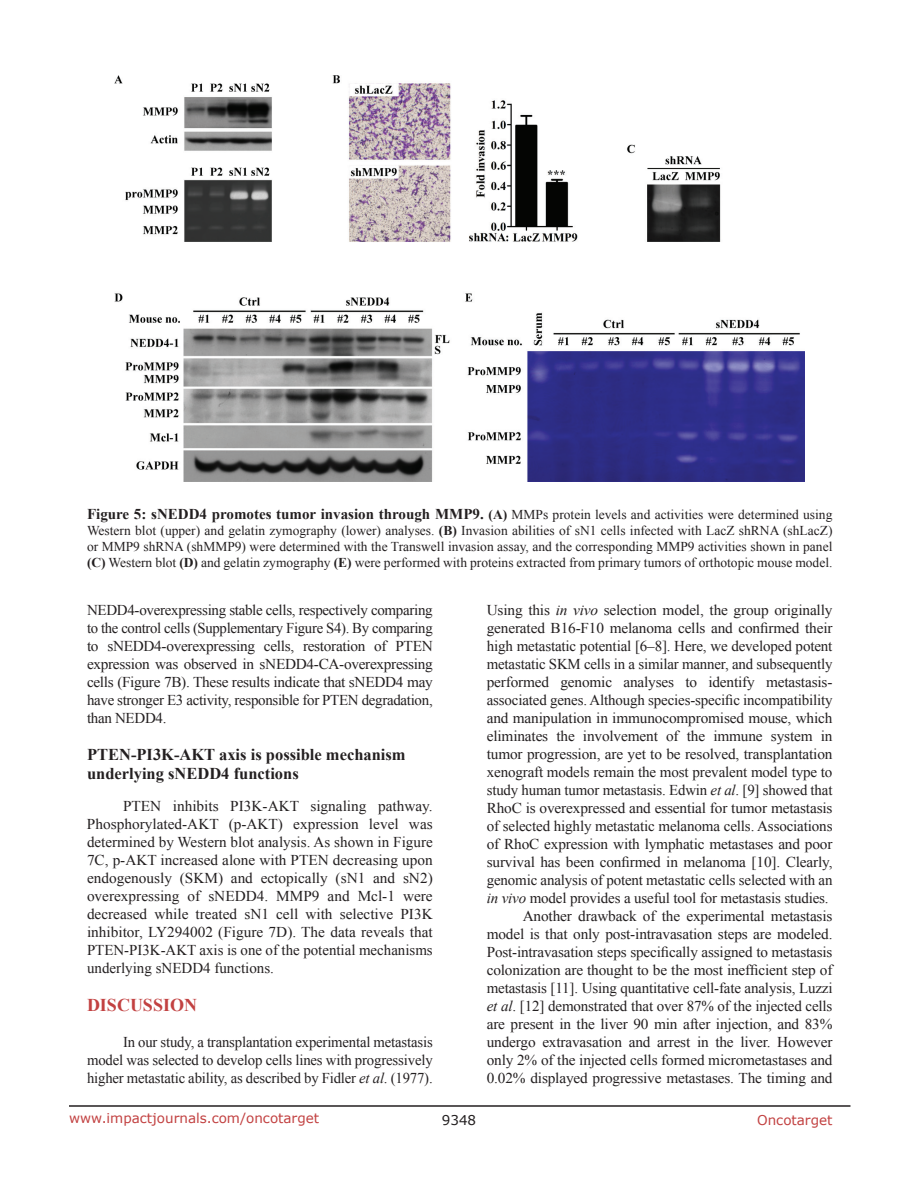
<style>
.page{position:relative;width:918px;height:1188px;background:#fff}
.page>*{position:absolute;margin:0;border:0;box-sizing:border-box;transform-origin:0 0}
.t1{font:700 18px "Times New Roman";color:#c24141}
.t2{font:700 16.5px/19.8px "Times New Roman";color:#231f20}
.t3{font:15px/18px "Times New Roman";letter-spacing:-.01em;color:#231f20;text-align:justify}
.t4{font:13.5px/16.2px "Times New Roman";color:#231f20;text-align:justify}
.t5{font:13.5px "Verdana";color:#c24141}
.t6{font:13.5px "Verdana";color:#231f20}
.s1{font-weight:700;font-size:15px}
.s2{font-weight:700}
.s3{font-style:italic}
</style>
<div class="page">
<hr style="left:69px;top:1105px;width:781px;height:2px;background:#231f20">
<img style="left:115px;top:75px;width:690px;height:406px">
<p class="t4" style="left:87px;top:506px;width:747px"><span class="s1">Figure 5: sNEDD4 promotes tumor invasion through MMP9.</span> <span class="s2">(A)</span> MMPs protein levels and activities were determined using Western blot (upper) and gelatin zymography (lower) analyses. <span class="s2">(B)</span> Invasion abilities of sN1 cells infected with LacZ shRNA (shLacZ) or MMP9 shRNA (shMMP9) were determined with the Transwell invasion assay, and the corresponding MMP9 activities shown in panel <span class="s2">(C)</span> Western blot <span class="s2">(D)</span> and gelatin zymography <span class="s2">(E)</span> were performed with proteins extracted from primary tumors of orthotopic mouse model.</p>
<p class="t3" style="left:87px;top:601px;width:347px">NEDD4-overexpressing stable cells, respectively comparing to the control cells (Supplementary Figure S4). By comparing to sNEDD4-overexpressing cells, restoration of PTEN expression was observed in sNEDD4-CA-overexpressing cells (Figure 7B). These results indicate that sNEDD4 may have stronger E3 activity, responsible for PTEN degradation, than NEDD4.</p>
<p class="t2" style="left:87px;top:744px;width:320px">PTEN-PI3K-AKT axis is possible mechanism underlying sNEDD4 functions</p>
<p class="t3" style="left:87px;top:797px;width:347px;text-indent:36px">PTEN inhibits PI3K-AKT signaling pathway.<br>Phosphorylated-AKT (p-AKT) expression level was determined by Western blot analysis. As shown in Figure 7C, p-AKT increased alone with PTEN decreasing upon endogenously (SKM) and ectopically (sN1 and sN2) overexpressing of sNEDD4. MMP9 and Mcl-1 were decreased while treated sN1 cell with selective PI3K inhibitor, LY294002 (Figure 7D). The data reveals that PTEN-PI3K-AKT axis is one of the potential mechanisms underlying sNEDD4 functions.</p>
<p class="t1" style="left:87px;top:993px;width:112px">DISCUSSION</p>
<p class="t3" style="left:87px;top:1033px;width:347px;text-indent:36px">In our study, a transplantation experimental metastasis model was selected to develop cells lines with progressively higher metastatic ability, as described by Fidler <span class="s3">et al</span>. (1977).</p>
<p class="t3" style="left:487px;top:601px;width:347px;text-align:right">Using this <span class="s3">in vivo</span> selection model, the group originally generated B16-F10 melanoma cells and confirmed their high metastatic potential [6–8]. Here, we developed potent metastatic SKM cells in a similar manner, and subsequently performed genomic analyses to identify metastasis&shy;associated genes. Although species-specific incompatibility and manipulation in immunocompromised mouse, which eliminates the involvement of the immune system in tumor progression, are yet to be resolved, transplantation xenograft models remain the most prevalent model type to study human tumor metastasis. Edwin <span class="s3">et al</span>. [9] showed that RhoC is overexpressed and essential for tumor metastasis of selected highly metastatic melanoma cells. Associations of RhoC expression with lymphatic metastases and poor survival has been confirmed in melanoma [10]. Clearly, genomic analysis of potent metastatic cells selected with an <span class="s3">in vivo</span> model provides a useful tool for metastasis studies.<br>Another drawback of the experimental metastasis model is that only post-intravasation steps are modeled.<br>Post-intravasation steps specifically assigned to metastasis colonization are thought to be the most inefficient step of metastasis [11]. Using quantitative cell-fate analysis, Luzzi <span class="s3">et al</span>. [12] demonstrated that over 87% of the injected cells are present in the liver 90 min after injection, and 83% undergo extravasation and arrest in the liver. However only 2% of the injected cells formed micrometastases and 0.02% displayed progressive metastases. The timing and</p>
<p class="t5" style="left:69px;top:1109px;width:252px">www.impactjournals.com/oncotarget</p>
<p class="t6" style="left:442px;top:1111px;width:36px">9348</p>
<p class="t5" style="left:757px;top:1111px;width:77px">Oncotarget</p>
</div>
